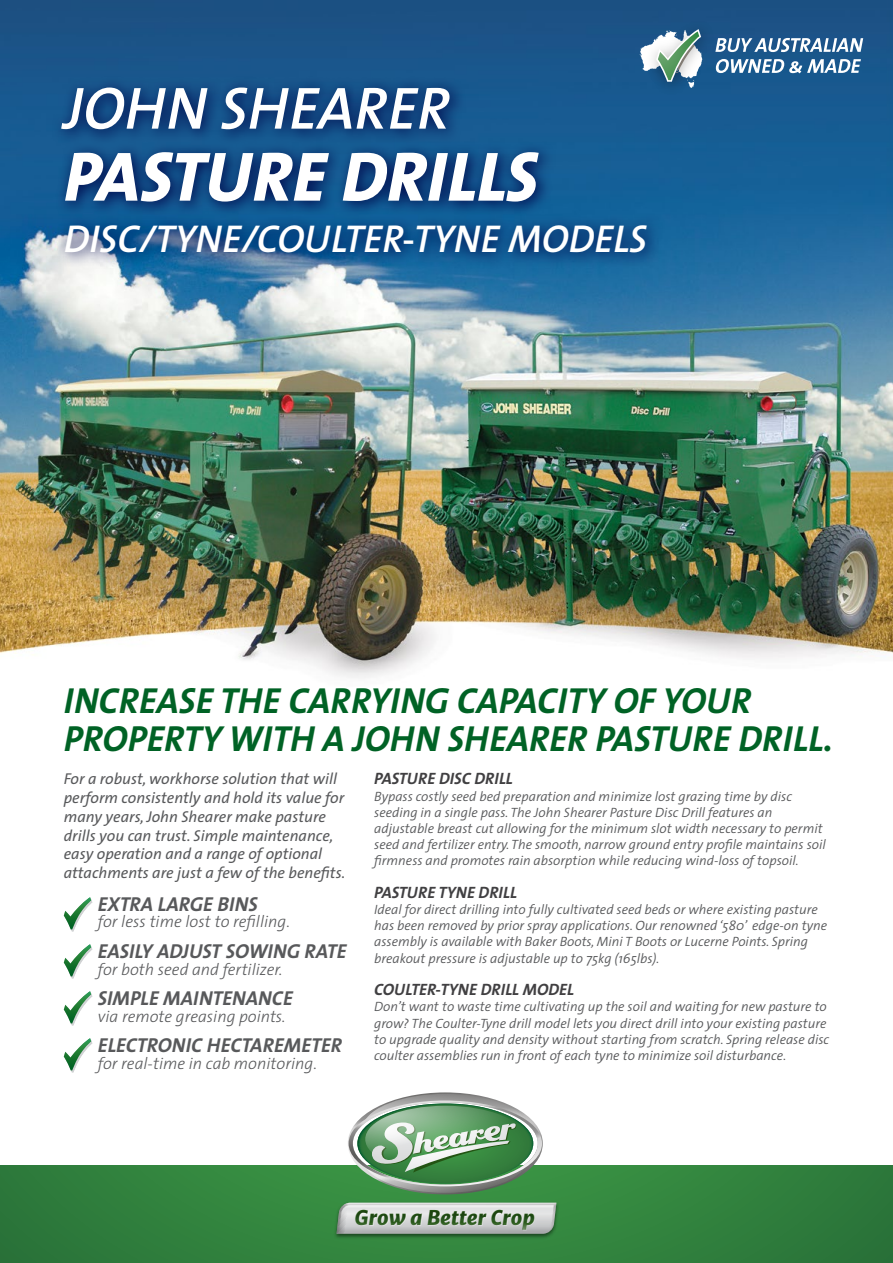
<style>
.page{position:relative;width:893px;height:1263px;background:#fff}
.page>*{position:absolute;margin:0;border:0;box-sizing:border-box;transform-origin:0 0}
.t1{font:italic 70.5px "The Sans Extra Bold Caps";color:#fff}
.t2{font:italic 600 60px "The Sans";color:#fff}
.t3{font:italic 600 39px "The Sans";color:#fff}
.t4{font:italic 700 36.45px/37.5px "The Sans";color:#006225}
.t5{font:italic 20.25px "The Sans Bold Caps";color:#58595b}
.t6{font:italic 800 20.1px "Merriweather Sans";letter-spacing:-.01em;color:#235413}
.t7{font:italic 300 16.5px "The Sans";color:#58595b}
.t8{font:italic 700 16.5px "The Sans";color:#414042}
.t9{font:italic 15.75px/18.9px "The Sans";color:#58595b}
.t10{font:italic 300 13.5px/16.2px "The Sans";color:#58595b}
</style>
<div class="page">
<div style="left:0;top:1165px;width:893px;height:98px;background:linear-gradient(to bottom,#33863f,#2f7d3c)"></div>
<img style="left:0;top:0;width:893px;height:678px">
<svg style="left:51px;top:77px;width:612px;height:192px;background:#154f87"></svg>
<svg style="left:64px;top:897px;width:28px;height:34px"></svg>
<svg style="left:64px;top:944px;width:28px;height:34px"></svg>
<svg style="left:64px;top:991px;width:28px;height:34px"></svg>
<svg style="left:64px;top:1038px;width:28px;height:34px"></svg>
<img style="left:639px;top:12px;width:82px;height:90px">
<svg style="left:640px;top:29px;width:64px;height:62px"></svg>
<svg style="left:716px;top:59px;width:145px;height:14px"></svg>
<svg style="left:715px;top:38px;width:148px;height:14px"></svg>
<img style="left:328px;top:1196px;width:237px;height:47px">
<svg style="left:337px;top:1203px;width:219px;height:31px;background:#cdd0d0"></svg>
<svg style="left:348px;top:1092px;width:195px;height:102px"></svg>
<h2 class="t2" style="left:64px;top:58px;width:388px">JOHN SHEARER</h2>
<h1 class="t1" style="left:64px;top:117px;width:476px">PASTURE DRILLS</h1>
<h3 class="t3" style="left:64px;top:206px;width:585px">DISC/TYNE/COULTER-TYNE MODELS</h3>
<h3 class="t4" style="left:64px;top:681px;width:771px">INCREASE THE CARRYING CAPACITY OF YOUR<br>PROPERTY WITH A JOHN SHEARER PASTURE DRILL.</h3>
<p class="t9" style="left:64px;top:769px;width:283px">For a robust, workhorse solution that will perform consistently and hold its value for many years, John Shearer make pasture drills you can trust. Simple maintenance, easy operation and a range of optional attachments are just a few of the benefits.</p>
<p class="t8" style="left:374px;top:765px;width:140px">PASTURE DISC DRILL</p>
<p class="t10" style="left:374px;top:787px;width:453px">Bypass costly seed bed preparation and minimize lost grazing time by disc seeding in a single pass. The John Shearer Pasture Disc Drill features an adjustable breast cut allowing for the minimum slot width necessary to permit seed and fertilizer entry. The smooth, narrow ground entry profile maintains soil firmness and promotes rain absorption while reducing wind-loss of topsoil.</p>
<p class="t8" style="left:374px;top:878px;width:144px">PASTURE TYNE DRILL</p>
<p class="t10" style="left:374px;top:901px;width:454px">Ideal for direct drilling into fully cultivated seed beds or where existing pasture has been removed by prior spray applications. Our renowned ‘580’ edge-on tyne assembly is available with Baker Boots, Mini T Boots or Lucerne Points. Spring breakout pressure is adjustable up to 75kg (165lbs).</p>
<p class="t8" style="left:374px;top:976px;width:201px">COULTER-TYNE DRILL MODEL</p>
<p class="t10" style="left:374px;top:998px;width:456px">Don’t want to waste time cultivating up the soil and waiting for new pasture to grow? The Coulter-Tyne drill model lets you direct drill into your existing pasture to upgrade quality and density without starting from scratch. Spring release disc coulter assemblies run in front of each tyne to minimize soil disturbance.</p>
<h3 class="t5" style="left:98px;top:887px;width:161px">EXTRA LARGE BINS</h3>
<p class="t7" style="left:98px;top:908px;width:194px">for less time lost to refilling.</p>
<h3 class="t5" style="left:98px;top:934px;width:250px">EASILY ADJUST SOWING RATE</h3>
<p class="t7" style="left:98px;top:955px;width:186px">for both seed and fertilizer.</p>
<h3 class="t5" style="left:98px;top:981px;width:196px">SIMPLE MAINTENANCE</h3>
<p class="t7" style="left:98px;top:1002px;width:189px">via remote greasing points.</p>
<h3 class="t5" style="left:98px;top:1028px;width:246px">ELECTRONIC HECTAREMETER</h3>
<p class="t7" style="left:98px;top:1050px;width:221px">for real-time in cab monitoring.</p>
<h3 class="t6" style="left:355px;top:1204px;width:182px">Grow a Better Crop</h3>
</div>
